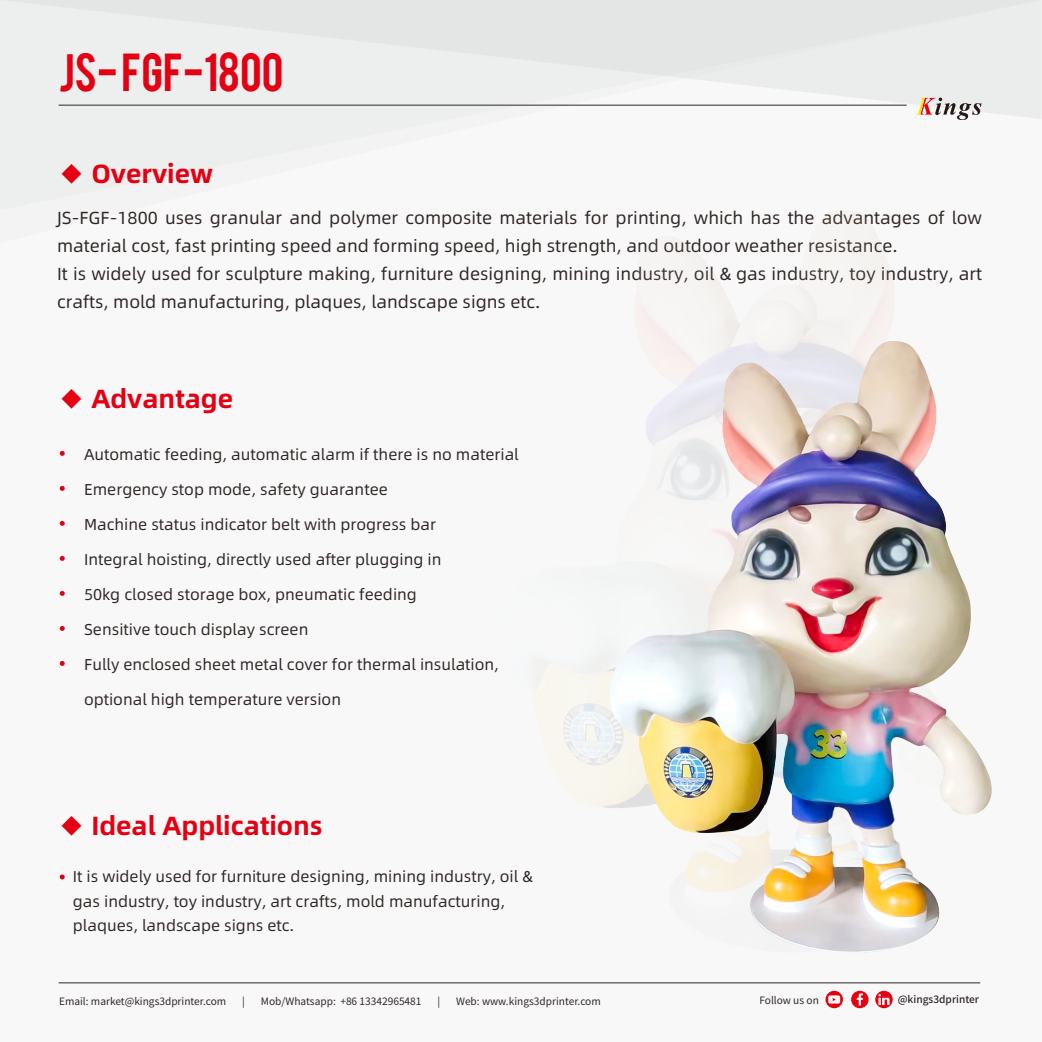
<style>
.page{position:relative;width:1042px;height:1042px;background:#f8f8f8}
.page>*{position:absolute;margin:0;border:0;box-sizing:border-box;transform-origin:0 0}
.t1{font:42px "Bebas";color:#e30012}
.t2{font:26.25px "Alibaba Pu Hui Ti B";color:#e40012}
.t3{font:17.5px/28px "Alibaba Pu Hui Ti R";color:#2f2725}
.t4{font:15.75px/24.5px "Alibaba Pu Hui Ti R";color:#2f2725}
.t5{font:10.15px "Source Han Sans CN";color:#2f2725}
.t6{font:500 10.15px "Source Han Sans CN";color:#2f2725}
</style>
<div class="page">
<svg style="left:0;top:0;width:1041px;height:209px;fill:#edeeee"></svg>
<svg style="left:916px;top:98px;width:65px;height:22px"></svg>
<hr style="left:59px;top:105px;width:847px;height:1px;background:#2f2725">
<hr style="left:59px;top:982px;width:921px;height:1px;background:#2f2725">
<svg style="left:851px;top:990px;width:17px;height:18px"></svg>
<svg style="left:875px;top:991px;width:17px;height:17px"></svg>
<svg style="left:825px;top:991px;width:18px;height:17px"></svg>
<img style="left:488px;top:201px;width:524px;height:605px">
<img style="left:602px;top:334px;width:410px;height:619px">
<img style="left:58px;top:450px;width:12px;height:534px">
<h1 class="t1" style="left:58px;top:41px;width:227px">JS- FGF-1800</h1>
<h2 class="t2" style="left:58px;top:153px;width:156px">◆ Overview</h2>
<p class="t3" style="left:57px;top:203px;width:926px">JS-FGF-1800 uses granular and polymer composite materials for printing, which has the advantages of low material cost, fast printing speed and forming speed, high strength, and outdoor weather resistance.<br>It is widely used for sculpture making, furniture designing, mining industry, oil &amp; gas industry, toy industry, art crafts, mold manufacturing, plaques, landscape signs etc.</p>
<h2 class="t2" style="left:58px;top:378px;width:176px">◆ Advantage</h2>
<p class="t4" style="left:84px;top:441px;width:436px">Automatic feeding, automatic alarm if there is no material</p>
<p class="t4" style="left:84px;top:476px;width:305px">Emergency stop mode, safety guarantee</p>
<p class="t4" style="left:84px;top:511px;width:353px">Machine status indicator belt with progress bar</p>
<p class="t4" style="left:84px;top:546px;width:359px">Integral hoisting, directly used after plugging in</p>
<p class="t4" style="left:84px;top:581px;width:334px">50kg closed storage box, pneumatic feeding</p>
<p class="t4" style="left:84px;top:616px;width:226px">Sensitive touch display screen</p>
<p class="t4" style="left:84px;top:651px;width:416px">Fully enclosed sheet metal cover for thermal insulation,</p>
<p class="t4" style="left:84px;top:686px;width:258px">optional high temperature version</p>
<h2 class="t2" style="left:58px;top:805px;width:266px">◆ Ideal Applications</h2>
<p class="t4" style="left:73px;top:863px;width:461px">It is widely used for furniture designing, mining industry, oil &amp; gas industry, toy industry, art crafts, mold manufacturing, plaques, landscape signs etc.</p>
<p class="t5" style="left:59px;top:995px;width:169px">Email: market@kings3dprinter.com</p>
<p class="t5" style="left:242px;top:995px;width:4px">|</p>
<p class="t5" style="left:261px;top:995px;width:162px">Mob/Whatsapp: +86 13342965481</p>
<p class="t5" style="left:437px;top:995px;width:4px">|</p>
<p class="t5" style="left:456px;top:995px;width:146px">Web: www.kings3dprinter.com</p>
<p class="t5" style="left:759px;top:994px;width:61px">Follow us on</p>
<p class="t6" style="left:897px;top:993px;width:83px">@kings3dprinter</p>
</div>
